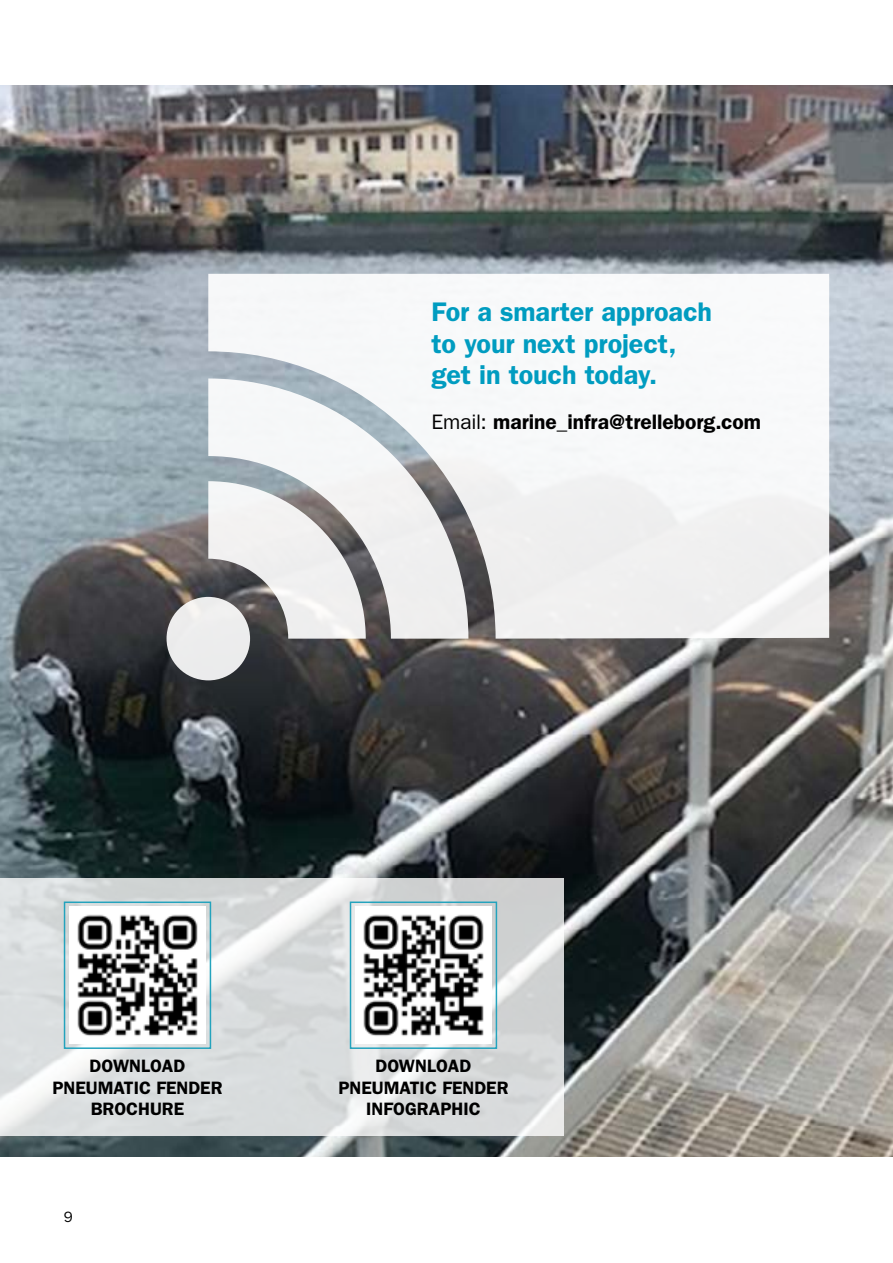
<style>
.page{position:relative;width:893px;height:1263px;background:#fff}
.page>*{position:absolute;margin:0;border:0;box-sizing:border-box;transform-origin:0 0}
.t1{font:600 27px/31.5px "ITC Franklin Gothic Std";letter-spacing:-.005em;color:#009cc0}
.t2{font:600 21px "ITC Franklin Gothic Std";letter-spacing:-.005em;color:#000}
.t3{font:600 18px/21.6px "ITC Franklin Gothic Std";color:#000;text-align:center}
.t4{font:15px "ITC Franklin Gothic Std";color:#000}
.s1{font-weight:400}
</style>
<div class="page">
<img style="left:0;top:85px;width:893px;height:1072px">
<svg style="left:167px;top:274px;width:662px;height:406px;fill:#f3f2f2"></svg>
<svg style="left:0;top:878px;width:564px;height:257px;background:#daddde"></svg>
<div style="left:64px;top:901px;width:147px;height:148px;border:2px solid #24a3bd"></div>
<div style="left:350px;top:901px;width:147px;height:148px;border:2px solid #24a3bd"></div>
<img style="left:69px;top:907px;width:137px;height:136px">
<img style="left:355px;top:907px;width:137px;height:136px">
<h1 class="t1" style="left:432px;top:296px;width:282px">For a smarter approach to your next project, get in touch today.</h1>
<p class="t2" style="left:432px;top:409px;width:331px"><span class="s1">Email:</span> marine_infra@trelleborg.com</p>
<p class="t3" style="left:52px;top:1055px;width:172px">DOWNLOAD<br>PNEUMATIC FENDER<br>BROCHURE</p>
<p class="t3" style="left:338px;top:1055px;width:172px">DOWNLOAD<br>PNEUMATIC FENDER<br>INFOGRAPHIC</p>
<p class="t4" style="left:64px;top:1208px;width:10px">9</p>
</div>
